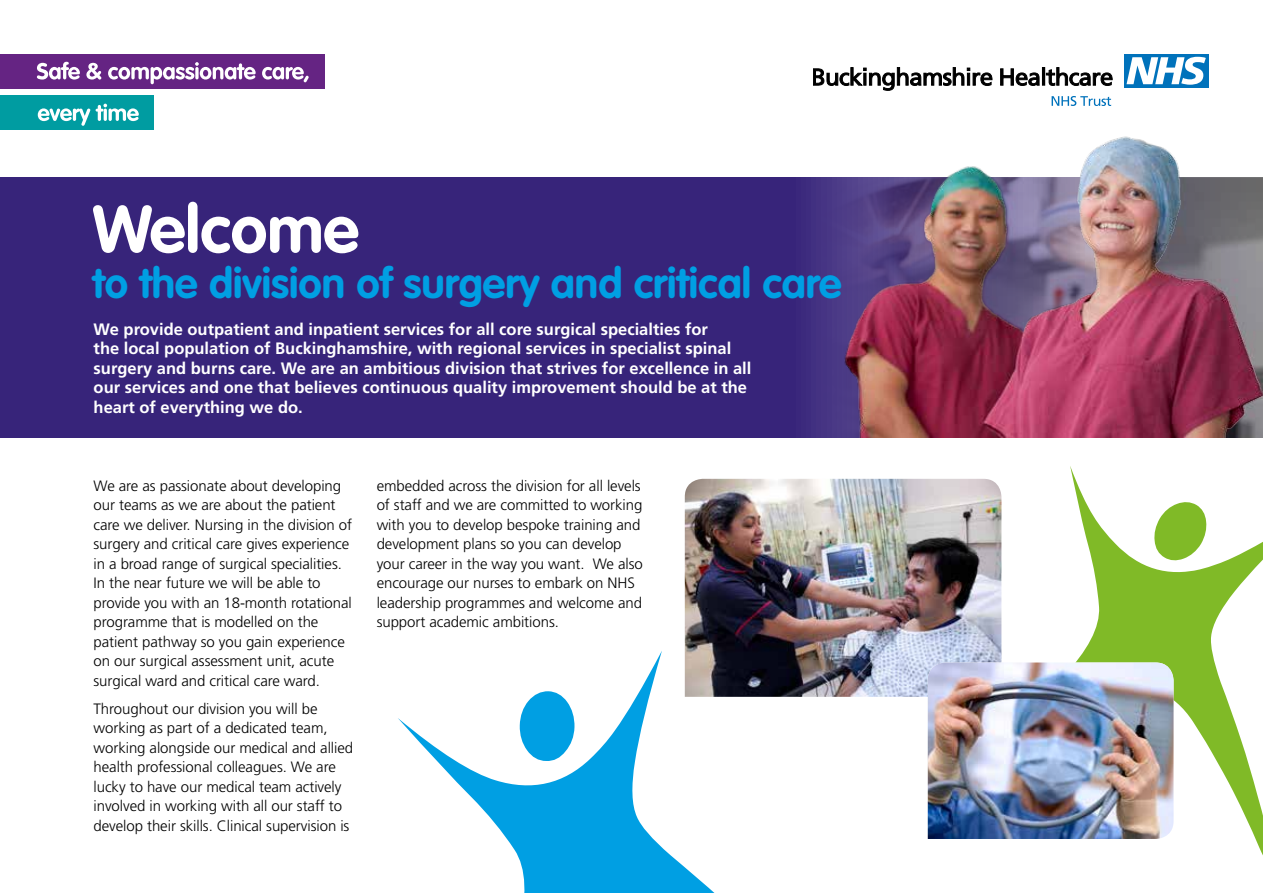
<style>
.page{position:relative;width:1263px;height:893px;background:#fff}
.page>*{position:absolute;margin:0;border:0;box-sizing:border-box;transform-origin:0 0}
.t1{font:700 66px "VAG Rounded";color:#fff}
.t2{font:700 42px "VAG Rounded";color:#009fe3}
.t3{font:700 16.5px/19.5px "Frutiger";color:#fff}
.t4{font:300 15px/19.5px "Frutiger";letter-spacing:-.005em;color:#000}
</style>
<div class="page">
<svg style="left:1051px;top:96px;width:60px;height:10px"></svg>
<div style="left:1124px;top:54px;width:85px;height:34px;background:#0072bb"></div>
<svg style="left:1126px;top:57px;width:80px;height:28px"></svg>
<svg style="left:813px;top:67px;width:179px;height:23px"></svg>
<svg style="left:1000px;top:69px;width:39px;height:17px"></svg>
<div style="left:1042px;top:68px;width:3px;height:17px;border:1px solid #000"></div>
<svg style="left:1046px;top:67px;width:66px;height:19px"></svg>
<svg style="left:1001px;top:466px;width:262px;height:390px"></svg>
<div style="left:0;top:178px;width:1263px;height:260px;background:#37247a"></div>
<div style="left:0;top:54px;width:325px;height:34px;background:#652483"></div>
<div style="left:0;top:96px;width:154px;height:34px;background:#009ca1"></div>
<svg style="left:37px;top:62px;width:43px;height:18px"></svg>
<svg style="left:86px;top:63px;width:15px;height:17px"></svg>
<svg style="left:108px;top:62px;width:148px;height:22px"></svg>
<svg style="left:262px;top:67px;width:47px;height:15px"></svg>
<svg style="left:38px;top:108px;width:52px;height:18px"></svg>
<svg style="left:96px;top:104px;width:43px;height:17px"></svg>
<img style="left:825px;top:136px;width:438px;height:302px">
<img style="left:685px;top:479px;width:316px;height:218px">
<img style="left:928px;top:662px;width:245px;height:177px">
<svg style="left:398px;top:651px;width:430px;height:242px"></svg>
<h1 class="t1" style="left:92px;top:191px;width:268px">Welcome</h1>
<h2 class="t2" style="left:92px;top:258px;width:751px">to the division of surgery and critical care</h2>
<p class="t3" style="left:94px;top:319px;width:659px">We provide outpatient and inpatient services for all core surgical specialties for<br>the local population of Buckinghamshire, with regional services in specialist spinal surgery and burns care. We are an ambitious division that strives for excellence in all our services and one that believes continuous quality improvement should be at the heart of everything we do.</p>
<p class="t4" style="left:94px;top:476px;width:260px">We are as passionate about developing our teams as we are about the patient care we deliver. Nursing in the division of surgery and critical care gives experience in a broad range of surgical specialities.<br>In the near future we will be able to provide you with an 18-month rotational programme that is modelled on the patient pathway so you gain experience on our surgical assessment unit, acute surgical ward and critical care ward.</p>
<p class="t4" style="left:94px;top:699px;width:261px">Throughout our division you will be working as part of a dedicated team, working alongside our medical and allied health professional colleagues. We are lucky to have our medical team actively involved in working with all our staff to develop their skills. Clinical supervision is</p>
<p class="t4" style="left:377px;top:476px;width:268px">embedded across the division for all levels of staff and we are committed to working with you to develop bespoke training and development plans so you can develop your career in the way you want. We also encourage our nurses to embark on NHS leadership programmes and welcome and support academic ambitions.</p>
</div>
